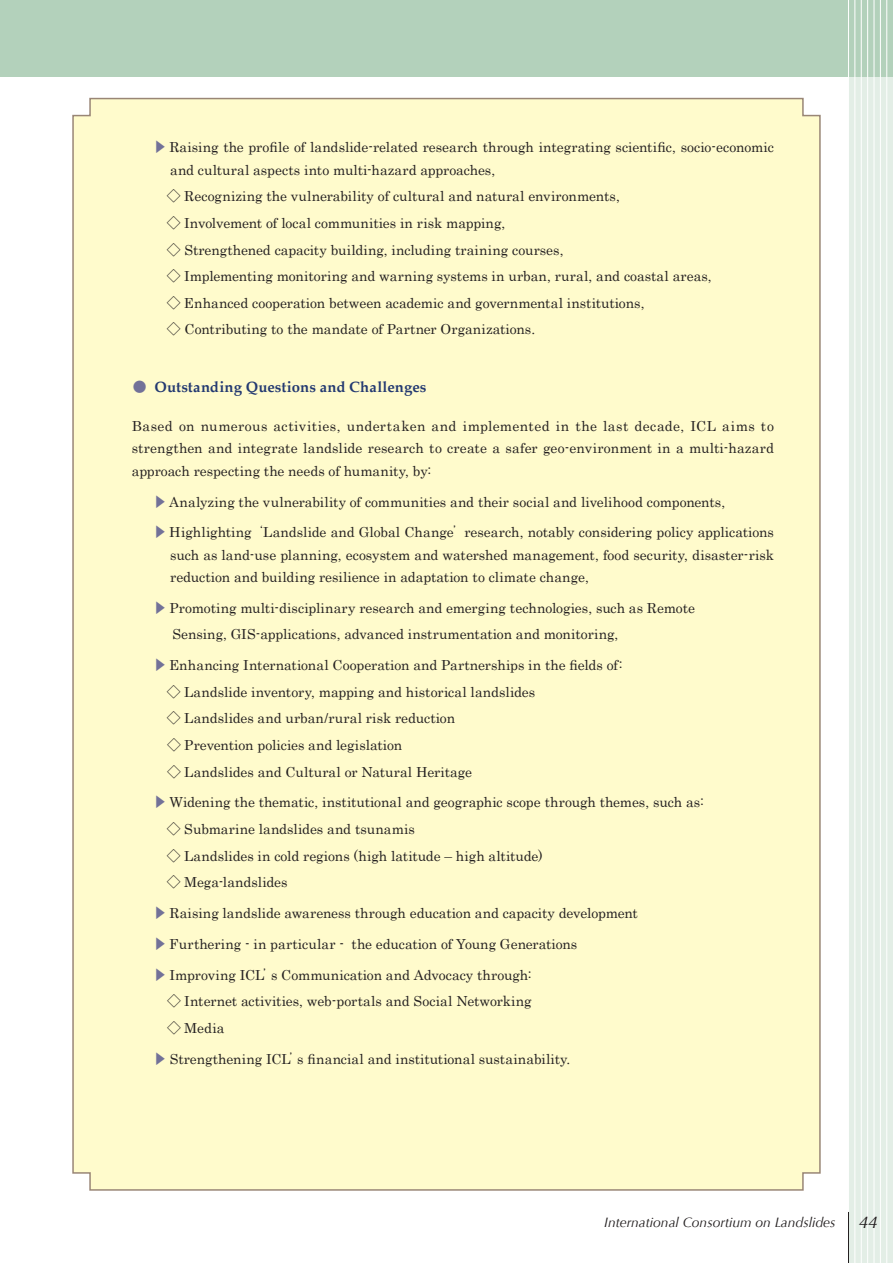
<style>
.page{position:relative;width:893px;height:1263px;background:#fff}
.page>*{position:absolute;margin:0;border:0;box-sizing:border-box;transform-origin:0 0}
.t1{font:italic 16.95px "Optima";color:#231f20}
.t2{font:700 14.85px "Palatino";letter-spacing:.01em;color:#233971}
.t3{font:13.8px/26.5px "Century";color:#231f20}
.t4{font:italic 13.8px "Optima";color:#231f20}
.s1{font-family:"Ryumin Pro";font-weight:300;color:#727198}
.s2{font-family:"Ryumin Pro";font-weight:300}
.s3{font-family:"Ryumin Pro";font-weight:300;font-size:13.8px;color:#727198}
</style>
<div class="page">
<div style="left:848px;top:0;width:45px;height:1263px;background:#e3eee6"></div>
<div style="left:0;top:0;width:893px;height:77px;background:#b3d1bb"></div>
<hr style="left:886px;top:0;width:1px;height:1263px;background:#fff">
<hr style="left:880px;top:0;width:1px;height:1263px;background:#fff">
<hr style="left:874px;top:0;width:1px;height:1263px;background:#fff">
<hr style="left:867px;top:0;width:1px;height:1263px;background:#fff">
<hr style="left:861px;top:0;width:1px;height:1263px;background:#fff">
<hr style="left:855px;top:0;width:1px;height:1263px;background:#fff">
<hr style="left:848px;top:0;width:1px;height:1263px;background:#fff">
<hr style="left:848px;top:1212px;width:1px;height:51px;background:#231f20">
<div style="left:72px;top:97px;width:749px;height:1094px;background:#fffbcc"></div>
<p class="t3" style="left:170px;top:135px;width:605px;line-height:22.4px;text-indent:-17px"><span class="s1">▶</span> Raising the profile of landslide-related research through integrating scientific, socio-economic and cultural aspects into multi-hazard approaches,</p>
<p class="t3" style="left:153px;top:182px;width:468px"><span class="s2">　◇</span> Recognizing the vulnerability of cultural and natural environments,</p>
<p class="t3" style="left:153px;top:208px;width:354px"><span class="s2">　◇</span> Involvement of local communities in risk mapping,</p>
<p class="t3" style="left:153px;top:235px;width:412px"><span class="s2">　◇</span> Strengthened capacity building, including training courses,</p>
<p class="t3" style="left:153px;top:262px;width:560px"><span class="s2">　◇</span> Implementing monitoring and warning systems in urban, rural, and coastal areas,</p>
<p class="t3" style="left:167px;top:288px;width:479px"><span class="s2">◇</span> Enhanced cooperation between academic and governmental institutions,</p>
<p class="t3" style="left:153px;top:315px;width:384px"><span class="s2">　◇</span> Contributing to the mandate of Partner Organizations.</p>
<p class="t2" style="left:119px;top:374px;width:309px"><span class="s3">　●</span> Outstanding Questions and Challenges</p>
<p class="t3" style="left:132px;top:414px;width:644px;line-height:22.4px;text-align:justify">Based on numerous activities, undertaken and implemented in the last decade, ICL aims to strengthen and integrate landslide research to create a safer geo-environment in a multi-hazard approach respecting the needs of humanity, by:</p>
<p class="t3" style="left:153px;top:487px;width:573px"><span class="s1">▶</span>Analyzing the vulnerability of communities and their social and livelihood components,</p>
<p class="t3" style="left:170px;top:520px;width:605px;line-height:22.4px;text-align:justify;text-indent:-17px"><span class="s1">▶</span> Highlighting <span class="s2">‘</span>Landslide and Global Change<span class="s2">’</span>research, notably considering policy applications such as land-use planning, ecosystem and watershed management, food security, disaster-risk reduction and building resilience in adaptation to climate change,</p>
<p class="t3" style="left:172px;top:593px;width:524px;text-indent:-19px"><span class="s1">▶</span> Promoting multi-disciplinary research and emerging technologies, such as Remote<br>Sensing, GIS-applications, advanced instrumentation and monitoring,</p>
<p class="t3" style="left:153px;top:651px;width:471px"><span class="s1">▶</span> Enhancing International Cooperation and Partnerships in the fields of:<span class="s2">　◇</span> Landslide inventory, mapping and historical landslides<br><span class="s2">　◇</span> Landslides and urban/rural risk reduction<br><span class="s2">　◇</span> Prevention policies and legislation<br><span class="s2">　◇</span> Landslides and Cultural or Natural Heritage</p>
<p class="t3" style="left:153px;top:788px;width:552px"><span class="s1">▶</span> Widening the thematic, institutional and geographic scope through themes, such as:<span class="s2">　◇</span> Submarine landslides and tsunamis<br><span class="s2">　◇</span> Landslides in cold regions (high latitude – high altitude)<br><span class="s2">　◇</span> Mega-landslides</p>
<p class="t3" style="left:153px;top:898px;width:486px"><span class="s1">▶</span> Raising landslide awareness through education and capacity development</p>
<p class="t3" style="left:153px;top:929px;width:426px"><span class="s1">▶</span> Furthering - in particular - the education of Young Generations</p>
<p class="t3" style="left:153px;top:960px;width:380px;text-align:justify"><span class="s1">▶</span> Improving ICL<span class="s2">’</span>s Communication and Advocacy through:<span class="s2">　◇</span> Internet activities, web-portals and Social Networking<span class="s2">　◇</span> Media</p>
<p class="t3" style="left:153px;top:1044px;width:419px"><span class="s1">▶</span> Strengthening ICL<span class="s2">’</span>s financial and institutional sustainability.</p>
<p class="t4" style="left:604px;top:1214px;width:233px">International Consortium on Landslides</p>
<p class="t1" style="left:858px;top:1213px;width:25px">44</p>
</div>
